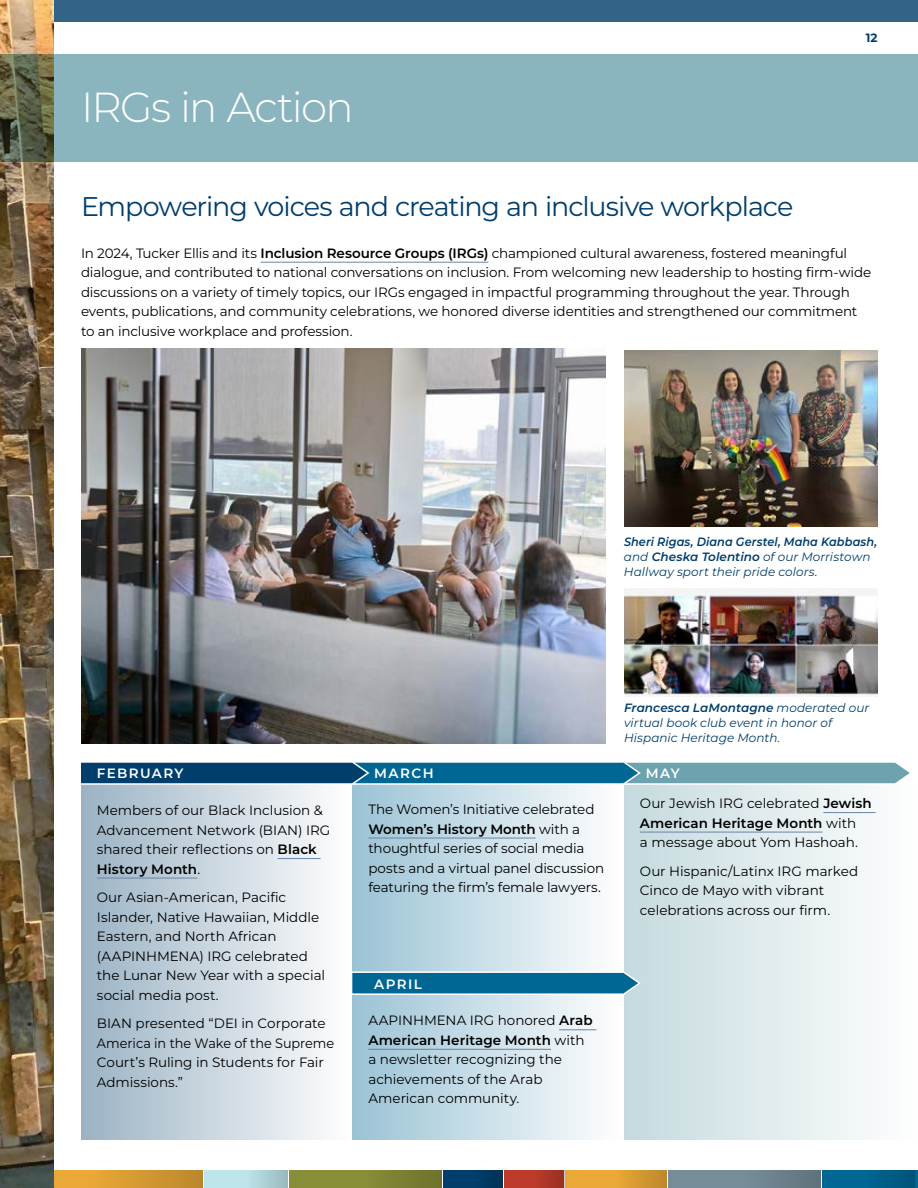
<style>
.page{position:relative;width:918px;height:1188px;background:#fff}
.page>*{position:absolute;margin:0;border:0;box-sizing:border-box;transform-origin:0 0}
.t1{font:300 42px "Montserrat";letter-spacing:-.04em;color:#fff}
.t2{font:27px "Montserrat";letter-spacing:-.04em;color:#003e6b}
.t3{font:13.5px/19.5px "Montserrat";letter-spacing:-.01em;color:#000}
.t4{font:600 13.5px "Montserrat";letter-spacing:.105em;color:#fff}
.t5{font:italic 600 12px/15px "Montserrat";letter-spacing:.005em;color:#003e6b;scale:.94 1}
.t6{font:italic 12px/15px "Montserrat";letter-spacing:.005em;color:#003e6b}
.t7{font:700 12px "Montserrat";color:#003e6b}
.s1{font-weight:600}
.s2{font-weight:400}
</style>
<div class="page">
<div style="left:0;top:1170px;width:202px;height:18px;background:#e9a837"></div>
<div style="left:91px;top:1170px;width:111px;height:18px;background:linear-gradient(to right,#e9a837,#bc872c)"></div>
<div style="left:289px;top:1170px;width:153px;height:18px;background:#888d38"></div>
<div style="left:669px;top:1170px;width:152px;height:18px;background:#768d99"></div>
<div style="left:204px;top:1170px;width:84px;height:18px;background:#bee5eb"></div>
<div style="left:823px;top:1170px;width:95px;height:18px;background:#006795"></div>
<div style="left:443px;top:1170px;width:60px;height:18px;background:#003e6b"></div>
<div style="left:504px;top:1170px;width:60px;height:18px;background:#bc3b2a"></div>
<div style="left:566px;top:1170px;width:101px;height:18px;background:#e9a837"></div>
<div style="left:246px;top:1170px;width:42px;height:18px;background:linear-gradient(to right,#bee5eb,#9ababf)"></div>
<div style="left:366px;top:1170px;width:76px;height:18px;background:linear-gradient(to right,#888c38,#6e722d)"></div>
<div style="left:473px;top:1170px;width:30px;height:18px;background:#003760"></div>
<svg style="left:543px;top:1170px;width:21px;height:18px"></svg>
<div style="left:617px;top:1170px;width:50px;height:18px;background:linear-gradient(to right,#e9a836,#bd882c)"></div>
<div style="left:745px;top:1170px;width:76px;height:18px;background:linear-gradient(to right,#768d99,#5f727c)"></div>
<div style="left:864px;top:1170px;width:50px;height:18px;background:linear-gradient(to right,#006694,#005479)"></div>
<div style="left:0;top:0;width:918px;height:22px;background:#336488"></div>
<img style="left:0;top:0;width:54px;height:1188px">
<div style="left:81px;top:785px;width:270px;height:355px;background:linear-gradient(to right,#9ab2c4,#fefefe)"></div>
<div style="left:624px;top:785px;width:294px;height:355px;background:linear-gradient(to right,#c5dade,#fefefe)"></div>
<div style="left:352px;top:785px;width:270px;height:355px;background:linear-gradient(to right,#9ac2d5,#fefefe)"></div>
<svg style="left:350px;top:971px;width:292px;height:25px;background:#3284a9"></svg>
<div style="left:0;top:54px;width:918px;height:108px;background:#8ab5be"></div>
<hr style="left:260px;top:262px;width:228px;height:1px;background:#6a84a6">
<svg style="left:81px;top:762px;width:829px;height:23px;background:#3d7e9c"></svg>
<hr style="left:278px;top:858px;width:43px;height:1px;background:#6a84a6">
<hr style="left:97px;top:878px;width:100px;height:1px;background:#6a84a6">
<hr style="left:368px;top:838px;width:168px;height:1px;background:#6a84a6">
<hr style="left:559px;top:1029px;width:37px;height:1px;background:#6a84a6">
<hr style="left:368px;top:1049px;width:183px;height:1px;background:#6a84a6">
<hr style="left:823px;top:812px;width:53px;height:1px;background:#6a84a6">
<hr style="left:640px;top:832px;width:183px;height:1px;background:#6a84a6">
<img style="left:81px;top:349px;width:525px;height:394px">
<img style="left:624px;top:589px;width:254px;height:107px">
<img style="left:624px;top:350px;width:254px;height:176px">
<h1 class="t1" style="left:81px;top:79px;width:274px">IRGs in Action</h1>
<p class="t7" style="left:866px;top:29px;width:13px">12</p>
<h2 class="t2" style="left:81px;top:188px;width:714px">Empowering voices and creating an inclusive workplace</h2>
<p class="t3" style="left:81px;top:243px;width:792px">In 2024, Tucker Ellis and its <span class="s1">Inclusion Resource Groups (IRGs)</span> championed cultural awareness, fostered meaningful dialogue, and contributed to national conversations on inclusion. From welcoming new leadership to hosting firm-wide discussions on a variety of timely topics, our IRGs engaged in impactful programming throughout the year. Through events, publications, and community celebrations, we honored diverse identities and strengthened our commitment to an inclusive workplace and profession.</p>
<p class="t5" style="left:624px;top:534px;width:271px">Sheri Rigas, Diana Gerstel, Maha Kabbash, <span class="s2">and</span> Cheska Tolentino <span class="s2">of our Morristown<br>Hallway sport their pride colors.</span></p>
<p class="t4" style="left:97px;top:764px;width:88px">FEBRUARY</p>
<p class="t3" style="left:97px;top:800px;width:235px">Members of our Black Inclusion &amp;<br>Advancement Network (BIAN) IRG shared their reflections on <span class="s1">Black<br>History Month</span>.</p>
<p class="t3" style="left:97px;top:887px;width:230px">Our Asian-American, Pacific<br>Islander, Native Hawaiian, Middle<br>Eastern, and North African (AAPINHMENA) IRG celebrated the Lunar New Year with a special social media post.</p>
<p class="t3" style="left:97px;top:1013px;width:239px">BIAN presented “DEI in Corporate<br>America in the Wake of the Supreme<br>Court’s Ruling in Students for Fair<br>Admissions.”</p>
<p class="t6" style="left:624px;top:700px;width:247px"><span class="s1">Francesca LaMontagne</span> moderated our virtual book club event in honor of<br>Hispanic Heritage Month.</p>
<p class="t4" style="left:374px;top:764px;width:61px">MARCH</p>
<p class="t4" style="left:646px;top:764px;width:35px">MAY</p>
<p class="t3" style="left:368px;top:799px;width:237px">The Women’s Initiative celebrated <span class="s1">Women’s History Month</span> with a thoughtful series of social media posts and a virtual panel discussion featuring the firm’s female lawyers.</p>
<p class="t4" style="left:374px;top:974px;width:49px">APRIL</p>
<p class="t3" style="left:368px;top:1010px;width:226px">AAPINHMENA IRG honored <span class="s1">Arab<br>American Heritage Month</span> with a newsletter recognizing the achievements of the Arab<br>American community.</p>
<p class="t3" style="left:640px;top:793px;width:233px">Our Jewish IRG celebrated <span class="s1">Jewish<br>American Heritage Month</span> with<br>a message about Yom Hashoah.</p>
<p class="t3" style="left:640px;top:861px;width:220px">Our Hispanic/Latinx IRG marked<br>Cinco de Mayo with vibrant celebrations across our firm.</p>
</div>
